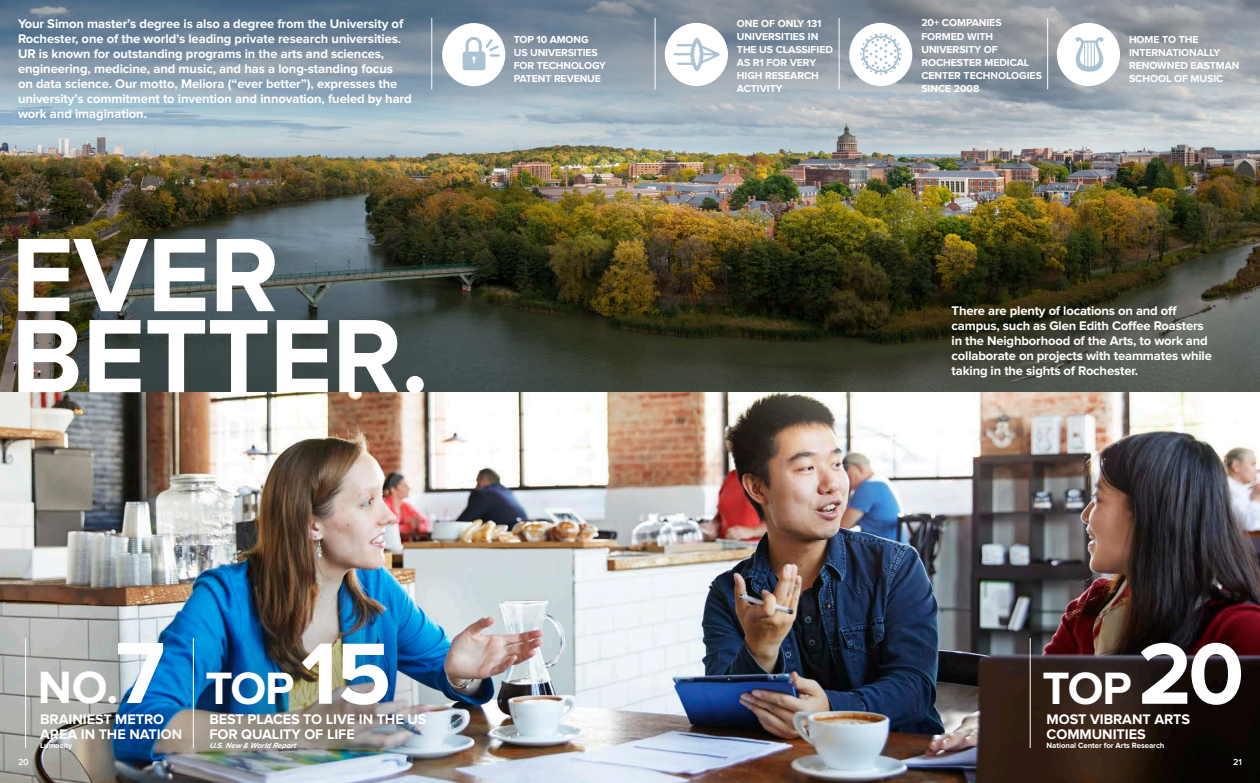
<style>
.page{position:relative;width:1260px;height:783px;background:#fff}
.page>*{position:absolute;margin:0;border:0;box-sizing:border-box;transform-origin:0 0}
.t1{font:700 108.1px/81px "Proxima Nova";letter-spacing:-.005em;color:#fff}
.t2{font:700 90px "Proxima Nova";color:#fff}
.t3{font:700 47px "Proxima Nova";letter-spacing:-.025em;color:#fff}
.t4{font:700 14.4px "Proxima Nova";letter-spacing:-.005em;color:#fff}
.t5{font:700 13px/15px "Proxima Nova";letter-spacing:-.005em;color:#fff}
.t6{font:700 10.5px/13px "Proxima Nova";letter-spacing:-.005em;color:#fff}
.t7{font:600 9px "Proxima Nova";color:#fff}
.t8{font:700 7.8px "Proxima Nova";letter-spacing:-.005em;color:#fff}
.t9{font:italic 700 7.8px "Proxima Nova";color:#fff}
</style>
<div class="page">
<img style="left:0;top:391px;width:1260px;height:392px">
<img style="left:0;top:0;width:1260px;height:391px">
<hr style="left:25px;top:638px;width:1px;height:110px;background:#fff">
<div style="left:127px;top:577px;width:358px;height:206px;background:#231f20;opacity:.75"></div>
<hr style="left:193px;top:638px;width:1px;height:110px;background:#fff">
<hr style="left:1030px;top:638px;width:1px;height:110px;background:#fff">
<div style="left:1057px;top:23px;width:63px;height:63px;background:#fff;border-radius:50%"></div>
<img style="left:1075px;top:37px;width:29px;height:35px">
<hr style="left:1047px;top:18px;width:1px;height:71px;background:#fff">
<hr style="left:839px;top:18px;width:1px;height:71px;background:#fff">
<div style="left:849px;top:23px;width:63px;height:63px;background:#fff;border-radius:50%"></div>
<img style="left:856px;top:29px;width:51px;height:51px">
<hr style="left:655px;top:18px;width:1px;height:71px;background:#fff">
<div style="left:665px;top:23px;width:63px;height:63px;background:#fff;border-radius:50%"></div>
<img style="left:673px;top:38px;width:47px;height:33px">
<div style="left:442px;top:23px;width:63px;height:63px;background:#fff;border-radius:50%"></div>
<img style="left:444px;top:23px;width:59px;height:58px">
<hr style="left:432px;top:18px;width:1px;height:71px;background:#fff">
<p class="t5" style="left:18px;top:17px;width:395px">Your Simon master’s degree is also a degree from the University of Rochester, one of the world’s leading private research universities.<br>UR is known for outstanding programs in the arts and sciences, engineering, medicine, and music, and has a long-standing focus<br>on data science. Our motto, Meliora (“ever better”), expresses the university’s commitment to invention and innovation, fueled by hard work and imagination.</p>
<h1 class="t1" style="left:11px;top:237px;width:419px">EVER<br>BETTER.</h1>
<p class="t6" style="left:514px;top:33px;width:94px">TOP 10 AMONG<br>US UNIVERSITIES<br>FOR TECHNOLOGY<br>PATENT REVENUE</p>
<h2 class="t2" style="left:116px;top:621px;width:51px">7</h2>
<p class="t4" style="left:40px;top:726px;width:143px">AREA IN THE NATION</p>
<p class="t8" style="left:40px;top:741px;width:33px">Lumosity</p>
<h3 class="t3" style="left:38px;top:660px;width:82px">NO.</h3>
<p class="t4" style="left:40px;top:711px;width:126px">BRAINIEST METRO</p>
<h2 class="t2" style="left:301px;top:622px;width:92px">15</h2>
<p class="t4" style="left:209px;top:726px;width:147px">FOR QUALITY OF LIFE</p>
<p class="t9" style="left:209px;top:741px;width:90px">U.S.New &amp; World Rep ort</p>
<h3 class="t3" style="left:205px;top:661px;width:91px">TOP</h3>
<p class="t4" style="left:209px;top:711px;width:219px">BEST PLACES TO LIVE IN THE US</p>
<p class="t6" style="left:737px;top:17px;width:98px">ONE OF ONLY 131<br>UNIVERSITIES IN<br>THE US CLASSIFIED<br>AS R1 FOR VERY<br>HIGH RESEARCH<br>ACTIVITY</p>
<p class="t6" style="left:921px;top:17px;width:122px">20+ COMPANIES<br>FORMED WITH<br>UNIVERSITY OF<br>ROCHESTER MEDICAL<br>CENTER TECHNOLOGIES<br>SINCE 2008</p>
<p class="t6" style="left:1129px;top:33px;width:112px">HOME TO THE<br>INTERNATIONALLY<br>RENOWNED EASTMAN<br>SCHOOL OF MUSIC</p>
<p class="t5" style="left:952px;top:304px;width:262px">There are plenty of locations on and off campus, such as Glen Edith Coffee Roasters in the Neighborhood of the Arts, to work and collaborate on projects with teammates while taking in the sights of Rochester.</p>
<h2 class="t2" style="left:1138px;top:622px;width:108px">20</h2>
<p class="t4" style="left:1047px;top:726px;width:101px">COMMUNITIES</p>
<p class="t8" style="left:1047px;top:741px;width:119px">National Center for Arts Research</p>
<h3 class="t3" style="left:1043px;top:661px;width:91px">TOP</h3>
<p class="t4" style="left:1047px;top:711px;width:145px">MOST VIBRANT ARTS</p>
<p class="t7" style="left:18px;top:757px;width:12px">20</p>
<p class="t7" style="left:1233px;top:757px;width:10px">21</p>
</div>
